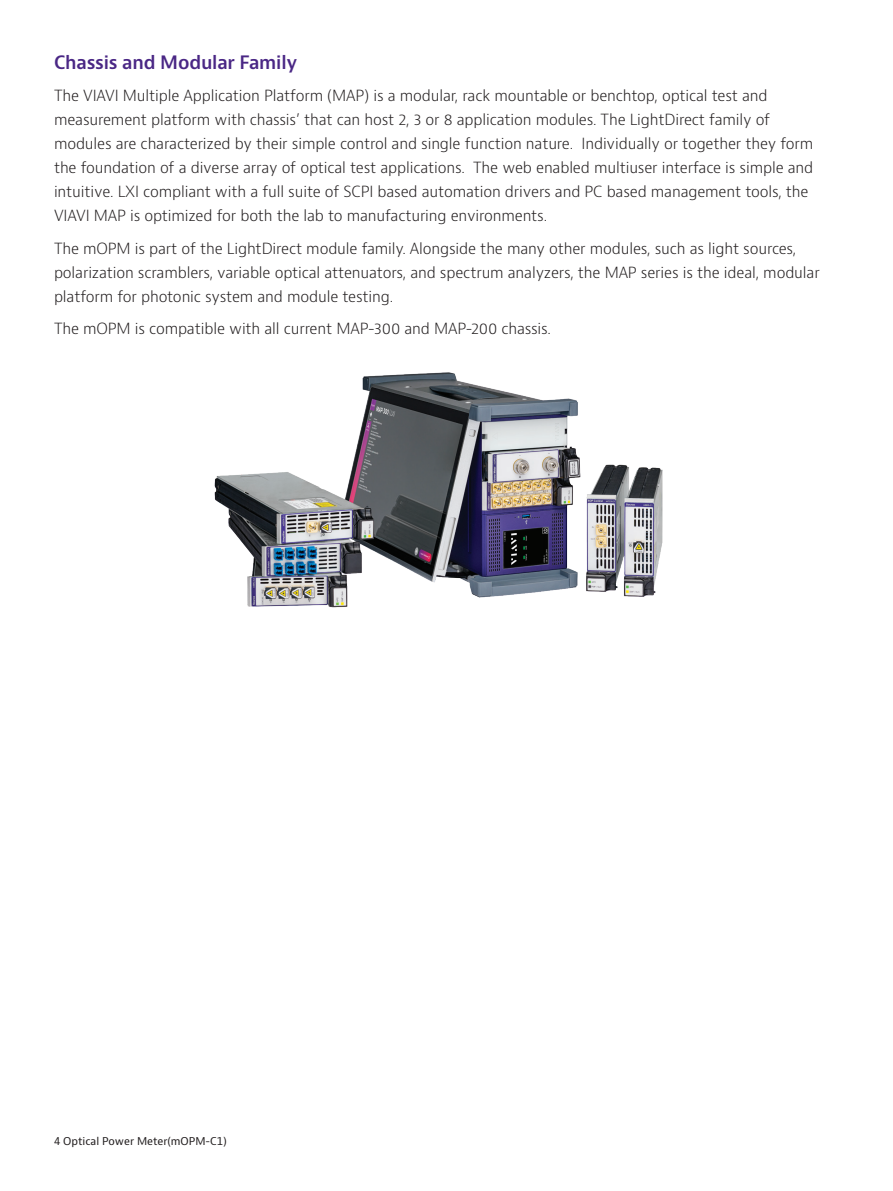
<style>
.page{position:relative;width:893px;height:1191px;background:#fff}
.page>*{position:absolute;margin:0;border:0;box-sizing:border-box;transform-origin:0 0}
.H2_Heading_Purple_12_16{font:600 18px "Bernino Sans";letter-spacing:-.01em;color:#4a2785}
.P_10_16{font:300 15px/24px "Bernino Sans";letter-spacing:-.01em;color:#231f20}
.t1{font:10.5px "Bernino Sans";color:#231f20}
</style>
<div class="page">
<img style="left:214px;top:372px;width:449px;height:236px">
<p class="H2_Heading_Purple_12_16" style="left:54px;top:50px;width:245px">Chassis and Modular Family</p>
<p class="P_10_16" style="left:54px;top:84px;width:761px">The VIAVI Multiple Application Platform (MAP) is a modular, rack mountable or benchtop, optical test and measurement platform with chassis’ that can host 2, 3 or 8 application modules. The LightDirect family of modules are characterized by their simple control and single function nature. Individually or together they form the foundation of a diverse array of optical test applications. The web enabled multiuser interface is simple and intuitive. LXI compliant with a full suite of SCPI based automation drivers and PC based management tools, the VIAVI MAP is optimized for both the lab to manufacturing environments.</p>
<p class="P_10_16" style="left:54px;top:236px;width:767px">The mOPM is part of the LightDirect module family. Alongside the many other modules, such as light sources, polarization scramblers, variable optical attenuators, and spectrum analyzers, the MAP series is the ideal, modular platform for photonic system and module testing.</p>
<p class="P_10_16" style="left:54px;top:317px;width:498px">The mOPM is compatible with all current MAP-300 and MAP-200 chassis.</p>
<p class="t1" style="left:54px;top:1134px;width:174px">4 Optical Power Meter(mOPM-C1)</p>
</div>
